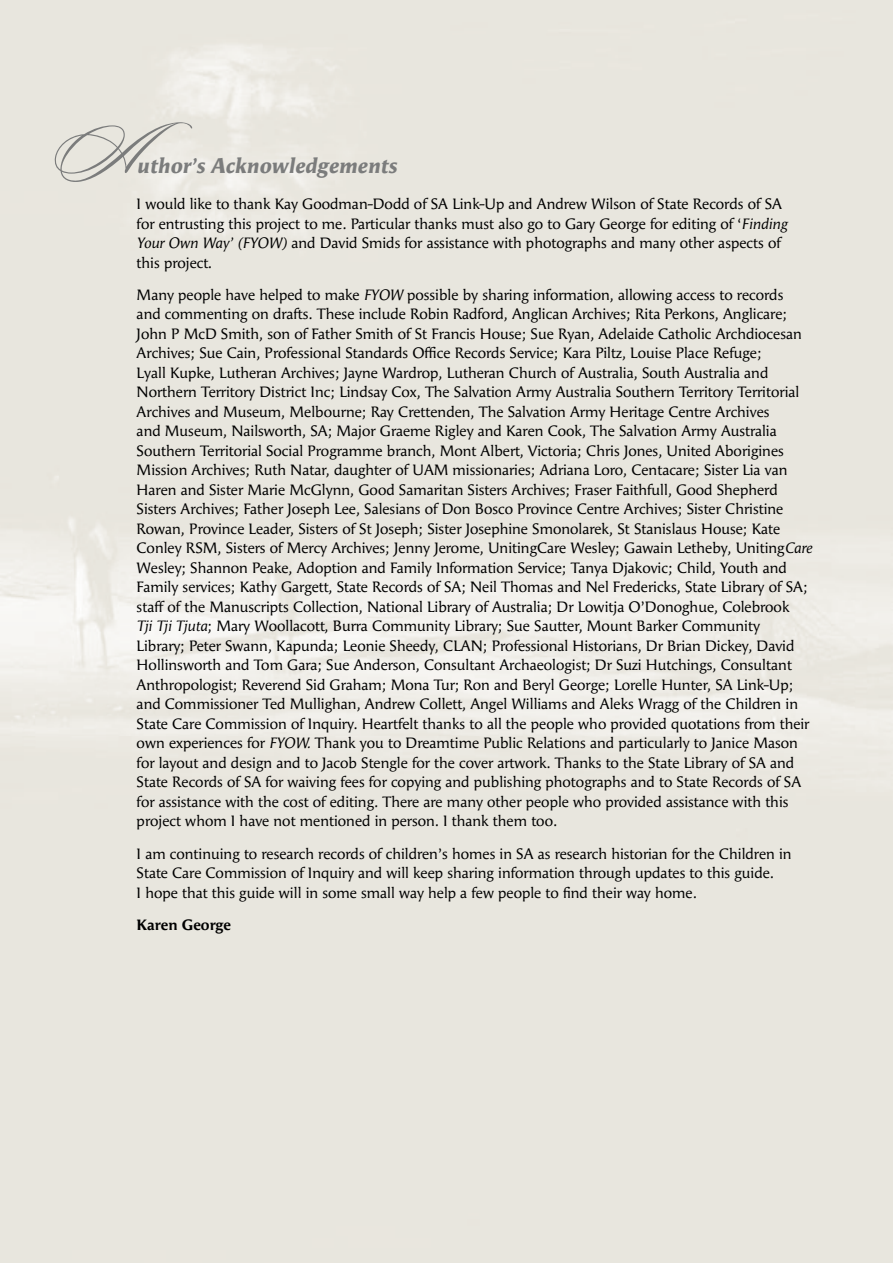
<style>
.page{position:relative;width:893px;height:1263px;background:#fff}
.page>*{position:absolute;margin:0;border:0;box-sizing:border-box;transform-origin:0 0}
.t1{font:italic 900 21px "Angie";color:#7b7c7c}
.t2{font:15px/19.5px "Angie";color:#000}
.t3{font:700 15px "Angie";color:#000}
.s1{font-style:italic}
</style>
<div class="page">
<svg style="left:54px;top:122px;width:138px;height:61px;background:#dddbd4"></svg>
<h1 class="t1" style="left:137px;top:154px;width:262px">uthor’s Acknowledgements</h1>
<p class="t2" style="left:137px;top:195px;width:652px">I would like to thank Kay Goodman-Dodd of SA Link-Up and Andrew Wilson of State Records of SA for entrusting this project to me. Particular thanks must also go to Gary George for editing of ‘<span class="s1">Finding Your Own Way’ (FYOW)</span> and David Smids for assistance with photographs and many other aspects of this project.</p>
<p class="t2" style="left:137px;top:285px;width:677px">Many people have helped to make <span class="s1">FYOW</span> possible by sharing information, allowing access to records<br>and commenting on drafts. These include Robin Radford, Anglican Archives; Rita Perkons, Anglicare; John P McD Smith, son of Father Smith of St Francis House; Sue Ryan, Adelaide Catholic Archdiocesan Archives; Sue Cain, Professional Standards Office Records Service; Kara Piltz, Louise Place Refuge;<br>Lyall Kupke, Lutheran Archives; Jayne Wardrop, Lutheran Church of Australia, South Australia and Northern Territory District Inc; Lindsay Cox, The Salvation Army Australia Southern Territory Territorial Archives and Museum, Melbourne; Ray Crettenden, The Salvation Army Heritage Centre Archives<br>and Museum, Nailsworth, SA; Major Graeme Rigley and Karen Cook, The Salvation Army Australia Southern Territorial Social Programme branch, Mont Albert, Victoria; Chris Jones, United Aborigines Mission Archives; Ruth Natar, daughter of UAM missionaries; Adriana Loro, Centacare; Sister Lia van Haren and Sister Marie McGlynn, Good Samaritan Sisters Archives; Fraser Faithfull, Good Shepherd Sisters Archives; Father Joseph Lee, Salesians of Don Bosco Province Centre Archives; Sister Christine Rowan, Province Leader, Sisters of St Joseph; Sister Josephine Smonolarek, St Stanislaus House; Kate Conley RSM, Sisters of Mercy Archives; Jenny Jerome, UnitingCare Wesley; Gawain Letheby, Uniting<span class="s1">Care </span>Wesley; Shannon Peake, Adoption and Family Information Service; Tanya Djakovic; Child, Youth and Family services; Kathy Gargett, State Records of SA; Neil Thomas and Nel Fredericks, State Library of SA; staff of the Manuscripts Collection, National Library of Australia; Dr Lowitja O’Donoghue, Colebrook<br><span class="s1">Tji Tji Tjuta</span>; Mary Woollacott, Burra Community Library; Sue Sautter, Mount Barker Community<br>Library; Peter Swann, Kapunda; Leonie Sheedy, CLAN; Professional Historians, Dr Brian Dickey, David Hollinsworth and Tom Gara; Sue Anderson, Consultant Archaeologist; Dr Suzi Hutchings, Consultant Anthropologist; Reverend Sid Graham; Mona Tur; Ron and Beryl George; Lorelle Hunter, SA Link-Up; and Commissioner Ted Mullighan, Andrew Collett, Angel Williams and Aleks Wragg of the Children in State Care Commission of Inquiry. Heartfelt thanks to all the people who provided quotations from their own experiences for <span class="s1">FYOW.</span> Thank you to Dreamtime Public Relations and particularly to Janice Mason for layout and design and to Jacob Stengle for the cover artwork. Thanks to the State Library of SA and State Records of SA for waiving fees for copying and publishing photographs and to State Records of SA for assistance with the cost of editing. There are many other people who provided assistance with this project whom I have not mentioned in person. I thank them too.</p>
<p class="t2" style="left:137px;top:844px;width:656px">I am continuing to research records of children’s homes in SA as research historian for the Children in<br>State Care Commission of Inquiry and will keep sharing information through updates to this guide.<br>I hope that this guide will in some small way help a few people to find their way home.</p>
<p class="t3" style="left:137px;top:917px;width:96px">Karen George</p>
</div>
